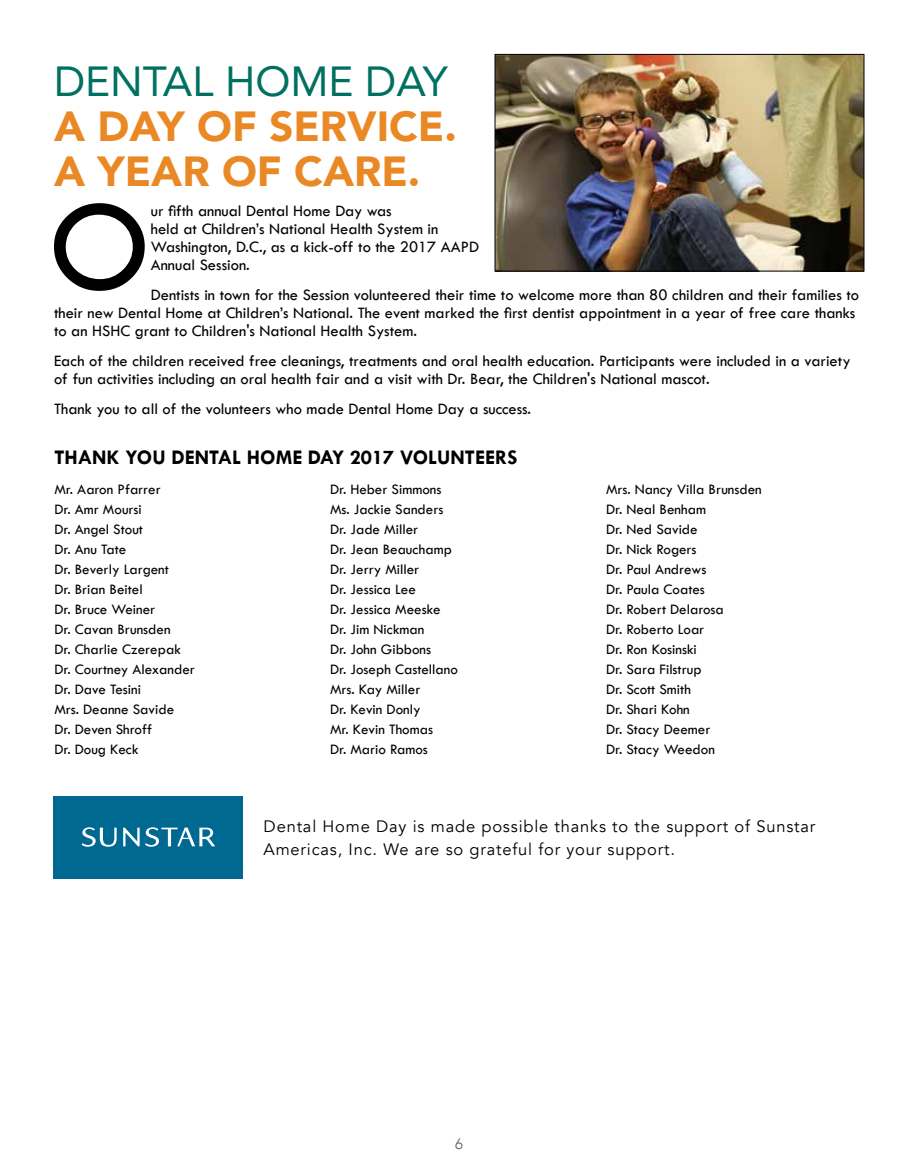
<style>
.page{position:relative;width:918px;height:1175px;background:#fff}
.page>*{position:absolute;margin:0;border:0;box-sizing:border-box;transform-origin:0 0}
.t1{font:132.3px "Tw Cen";color:#000}
.t2{font:900 42px/45px "Avenir";color:#e98824}
.t3{font:42px "Avenir";color:#007161}
.t4{font:700 21px "Tw Cen";color:#000}
.t5{font:16.5px/18px "Tw Cen";color:#000}
.t6{font:16.5px/22.5px "Avenir";letter-spacing:.05em;color:#000}
.t7{font:15px/20px "Tw Cen";color:#000}
.t8{font:300 15px "Avenir";color:#58595b}
</style>
<div class="page">
<hr style="left:917px;top:499px;width:1px;height:302px;background:#e98824">
<div style="left:54px;top:796px;width:189px;height:82px;background:#006991"></div>
<svg style="left:82px;top:827px;width:35px;height:19px"></svg>
<svg style="left:123px;top:827px;width:92px;height:19px"></svg>
<img style="left:497px;top:56px;width:365px;height:213px">
<div style="left:495px;top:54px;width:369px;height:217px;border:1px solid #000"></div>
<h2 class="t3" style="left:54px;top:48px;width:395px">DENTAL HOME DAY</h2>
<h2 class="t2" style="left:54px;top:103px;width:404px">A DAY OF SERVICE.<br>A YEAR OF CARE.</h2>
<h1 class="t1" style="left:49px;top:167px;width:103px">O</h1>
<p class="t5" style="left:151px;top:202px;width:330px">ur fifth annual Dental Home Day was<br>held at Children’s National Health System in Washington, D.C., as a kick-off to the 2017 AAPD Annual Session.</p>
<p class="t5" style="left:54px;top:286px;width:807px;text-indent:97px">Dentists in town for the Session volunteered their time to welcome more than 80 children and their families to their new Dental Home at Children’s National. The event marked the first dentist appointment in a year of free care thanks to an HSHC grant to Children's National Health System.</p>
<p class="t5" style="left:54px;top:352px;width:798px">Each of the children received free cleanings, treatments and oral health education. Participants were included in a variety of fun activities including an oral health fair and a visit with Dr. Bear, the Children's National mascot.</p>
<p class="t5" style="left:54px;top:400px;width:479px">Thank you to all of the volunteers who made Dental Home Day a success.</p>
<p class="t4" style="left:54px;top:444px;width:465px">THANK YOU DENTAL HOME DAY 2017 VOLUNTEERS</p>
<p class="t7" style="left:54px;top:479px;width:142px">Mr. Aaron Pfarrer<br>Dr. Amr Moursi<br>Dr. Angel Stout<br>Dr. Anu Tate<br>Dr. Beverly Largent<br>Dr. Brian Beitel<br>Dr. Bruce Weiner<br>Dr. Cavan Brunsden<br>Dr. Charlie Czerepak<br>Dr. Courtney Alexander<br>Dr. Dave Tesini<br>Mrs. Deanne Savide<br>Dr. Deven Shroff<br>Dr. Doug Keck</p>
<p class="t7" style="left:330px;top:479px;width:129px">Dr. Heber Simmons<br>Ms. Jackie Sanders<br>Dr. Jade Miller<br>Dr. Jean Beauchamp<br>Dr. Jerry Miller<br>Dr. Jessica Lee<br>Dr. Jessica Meeske<br>Dr. Jim Nickman<br>Dr. John Gibbons<br>Dr. Joseph Castellano<br>Mrs. Kay Miller<br>Dr. Kevin Donly<br>Mr. Kevin Thomas<br>Dr. Mario Ramos</p>
<p class="t7" style="left:606px;top:479px;width:157px">Mrs. Nancy Villa Brunsden<br>Dr. Neal Benham<br>Dr. Ned Savide<br>Dr. Nick Rogers<br>Dr. Paul Andrews<br>Dr. Paula Coates<br>Dr. Robert Delarosa<br>Dr. Roberto Loar<br>Dr. Ron Kosinski<br>Dr. Sara Filstrup<br>Dr. Scott Smith<br>Dr. Shari Kohn<br>Dr. Stacy Deemer<br>Dr. Stacy Weedon</p>
<p class="t6" style="left:264px;top:815px;width:553px">Dental Home Day is made possible thanks to the support of Sunstar<br>Americas, Inc. We are so grateful for your support.</p>
<p class="t8" style="left:455px;top:1135px;width:9px">6</p>
</div>
